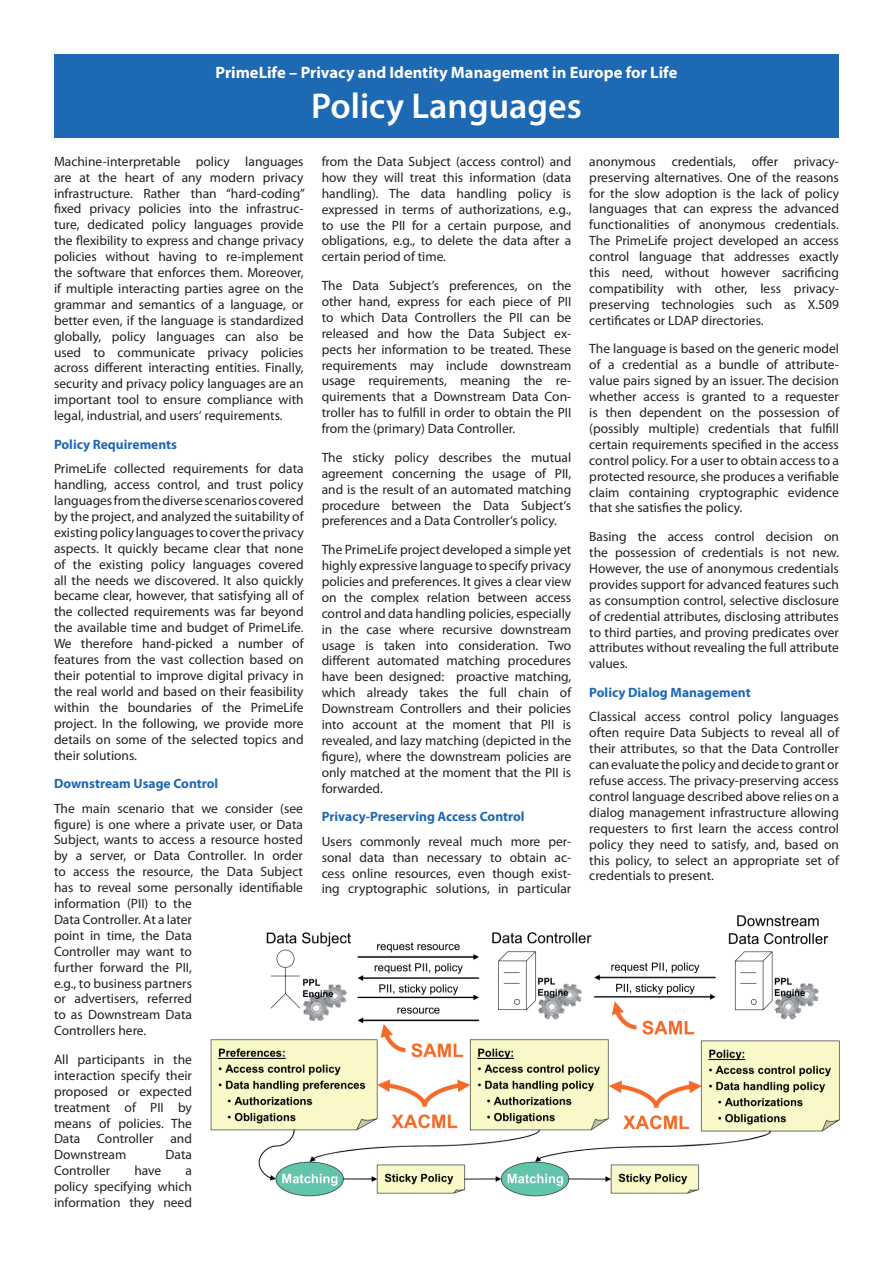
<style>
.page{position:relative;width:893px;height:1263px;background:#fff}
.page>*{position:absolute;margin:0;border:0;box-sizing:border-box;transform-origin:0 0}
.t1{font:600 36px "Myriad Pro";color:#fff}
.t2{font:700 16.5px "Myriad Pro";color:#fff}
.t3{font:13.5px/15.9px "Myriad Pro";color:#231f20;text-align:justify}
.t4{font:700 13.5px "Myriad Pro";color:#1e69b4}
</style>
<div class="page">
<div style="left:54px;top:54px;width:785px;height:83px;background:#1e69b4"></div>
<img style="left:210px;top:915px;width:630px;height:282px">
<p class="t2" style="left:216px;top:62px;width:463px">PrimeLife – Privacy and Identity Management in Europe for Life</p>
<h1 class="t1" style="left:311px;top:83px;width:272px">Policy Languages</h1>
<p class="t3" style="left:589px;top:153px;width:251px">anonymous credentials, offer privacy&shy;preserving alternatives. One of the reasons for the slow adoption is the lack of policy languages that can express the advanced functionalities of anonymous credentials.<br>The PrimeLife project developed an access control language that addresses exactly this need, without however sacrificing compatibility with other, less privacy&shy;preserving technologies such as X.509 certificates or LDAP directories.</p>
<p class="t3" style="left:589px;top:341px;width:251px">The language is based on the generic model of a credential as a bundle of attribute&shy;value pairs signed by an issuer. The decision whether access is granted to a requester is then dependent on the possession of (possibly multiple) credentials that fulfill certain requirements specified in the access control policy. For a user to obtain access to a protected resource, she produces a verifiable claim containing cryptographic evidence that she satisfies the policy.</p>
<p class="t3" style="left:589px;top:528px;width:251px">Basing the access control decision on the possession of credentials is not new.<br>However, the use of anonymous credentials provides support for advanced features such as consumption control, selective disclosure of credential attributes, disclosing attributes to third parties, and proving predicates over attributes without revealing the full attribute values.</p>
<p class="t4" style="left:589px;top:684px;width:163px">Policy Dialog Management</p>
<p class="t3" style="left:589px;top:709px;width:251px">Classical access control policy languages often require Data Subjects to reveal all of their attributes, so that the Data Controller can evaluate the policy and decide to grant or refuse access. The privacy-preserving access control language described above relies on a dialog management infrastructure allowing requesters to first learn the access control policy they need to satisfy, and, based on this policy, to select an appropriate set of credentials to present.</p>
<p class="t3" style="left:54px;top:153px;width:252px;text-align:left">Machine-interpretable policy languages are at the heart of any modern privacy infrastructure. Rather than “hard-coding” fixed privacy policies into the infrastruc&shy;ture, dedicated policy languages provide the flexibility to express and change privacy policies without having to re-implement the software that enforces them. Moreover, if multiple interacting parties agree on the grammar and semantics of a language, or better even, if the language is standardized globally, policy languages can also be used to communicate privacy policies across different interacting entities. Finally, security and privacy policy languages are an important tool to ensure compliance with legal, industrial, and users‘ requirements.</p>
<p class="t4" style="left:54px;top:435px;width:125px">Policy Requirements</p>
<p class="t3" style="left:54px;top:461px;width:251px">PrimeLife collected requirements for data handling, access control, and trust policy languages from the diverse scenarios covered by the project, and analyzed the suitability of existing policy languages to cover the privacy aspects. It quickly became clear that none of the existing policy languages covered all the needs we discovered. It also quickly became clear, however, that satisfying all of the collected requirements was far beyond the available time and budget of PrimeLife.<br>We therefore hand-picked a number of features from the vast collection based on their potential to improve digital privacy in the real world and based on their feasibility within the boundaries of the PrimeLife project. In the following, we provide more details on some of the selected topics and their solutions.</p>
<p class="t4" style="left:54px;top:775px;width:166px">Downstream Usage Control</p>
<p class="t3" style="left:54px;top:800px;width:251px;text-align:left">The main scenario that we consider (see figure) is one where a private user, or Data<br>Subject, wants to access a resource hosted by a server, or Data Controller. In order to access the resource, the Data Subject has to reveal some personally identifiable information (PII) to the<br>Data Controller. At a later<br>point in time, the Data<br>Controller may want to<br>further forward the PII,<br>e.g., to business partners<br>or advertisers, referred<br>to as Downstream Data<br>Controllers here.</p>
<p class="t3" style="left:54px;top:1051px;width:140px">All participants in the interaction specify their proposed or expected treatment of PII by means of policies. The Data Controller and Downstream</p>
<p class="t3" style="left:322px;top:153px;width:251px">from the Data Subject (access control) and how they will treat this information (data handling). The data handling policy is expressed in terms of authorizations, e.g., to use the PII for a certain purpose, and obligations, e.g., to delete the data after a certain period of time.</p>
<p class="t3" style="left:322px;top:277px;width:251px">The Data Subject’s preferences, on the other hand, express for each piece of PII to which Data Controllers the PII can be released and how the Data Subject ex&shy;pects her information to be treated. These requirements may include downstream usage requirements, meaning the re&shy;quirements that a Downstream Data Con&shy;troller has to fulfill in order to obtain the PII from the (primary) Data Controller.</p>
<p class="t3" style="left:322px;top:449px;width:251px">The sticky policy describes the mutual agreement concerning the usage of PII, and is the result of an automated matching procedure between the Data Subject‘s preferences and a Data Controller‘s policy.</p>
<p class="t3" style="left:322px;top:541px;width:251px">The PrimeLife project developed a simple yet highly expressive language to specify privacy policies and preferences. It gives a clear view on the complex relation between access control and data handling policies, especially in the case where recursive downstream usage is taken into consideration. Two different automated matching procedures have been designed: proactive matching, which already takes the full chain of Downstream Controllers and their policies into account at the moment that PII is revealed, and lazy matching (depicted in the figure), where the downstream policies are only matched at the moment that the PII is forwarded.</p>
<p class="t4" style="left:322px;top:808px;width:204px">Privacy-Preserving Access Control</p>
<p class="t3" style="left:322px;top:833px;width:251px">Users commonly reveal much more per&shy;sonal data than necessary to obtain ac&shy;cess online resources, even though exist&shy;ing cryptographic solutions, in particular</p>
<p class="t3" style="left:166px;top:1147px;width:28px">Data</p>
<p class="t3" style="left:54px;top:1162px;width:58px">Controller</p>
<p class="t3" style="left:134px;top:1162px;width:29px">have</p>
<p class="t3" style="left:54px;top:1162px;width:140px;text-indent:132px">a policy specifying which information they need</p>
</div>
